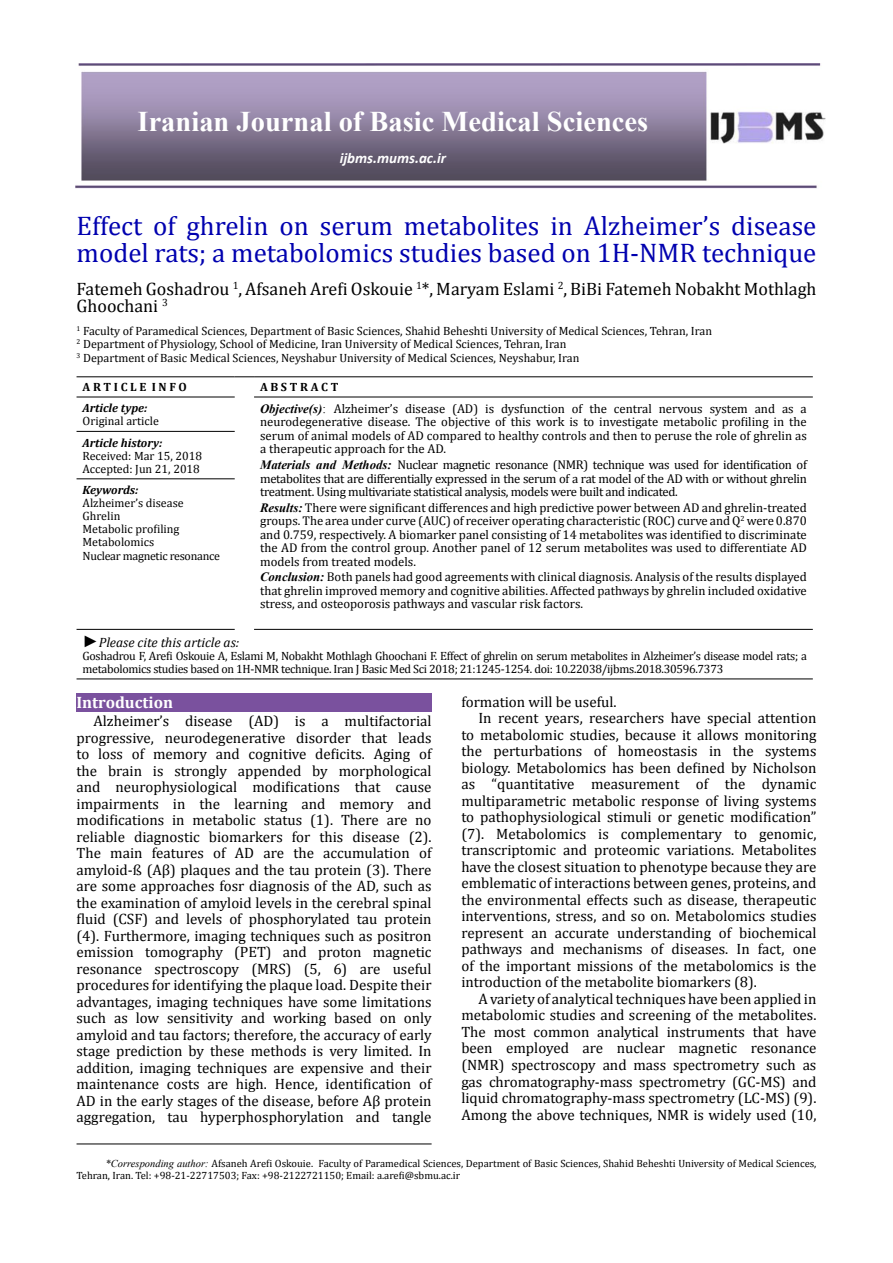
<style>
.page{position:relative;width:893px;height:1263px;background:#fff}
.page>*{position:absolute;margin:0;border:0;box-sizing:border-box;transform-origin:0 0}
.t1{font:700 28.5px "Times New Roman";color:#fff}
.t2{font:27px/27px "Cambria";color:#0000af}
.t3{font:18px/17.2px "Cambria";color:#000}
.t4{font:700 16.5px "Cambria";color:#fff}
.t5{font:15px/16.5px "Cambria";color:#000;text-align:justify}
.t6{font:italic 700 15px "Calibri";color:#fff}
.t7{font:italic 13.5px "Cambria";color:#000}
.t8{font:12.75px/13.5px "Cambria";color:#000;text-align:justify}
.t9{font:12px/13.2px "Cambria";color:#000}
.t10{font:12px/13px "Cambria Math";letter-spacing:-.025em;color:#000}
.t11{font:12px/13px "Cambria Math";color:#000}
.t12{font:italic 700 12px "Cambria";color:#000}
.t13{font:700 12px "Cambria";color:#000}
.t14{font:10.5px/12.6px "Cambria";color:#000}
.s1{font-family:"Times New Roman";font-weight:700;font-style:italic}
.s2{font-family:"Times New Roman"}
.s3{font-family:"Times New Roman";font-size:16.5px}
.s4{font-family:"Times New Roman";font-style:italic}
</style>
<div class="page">
<hr style="left:77px;top:1144px;width:355px;height:1px;background:#000">
<img style="left:75px;top:64px;width:750px;height:125px">
<hr style="left:77px;top:376px;width:158px;height:1px;background:#000">
<svg style="left:235px;top:376px;width:19px;height:1px"></svg>
<hr style="left:254px;top:376px;width:559px;height:1px;background:#000">
<hr style="left:77px;top:397px;width:158px;height:1px;background:#000">
<hr style="left:77px;top:431px;width:158px;height:1px;background:#000">
<hr style="left:254px;top:397px;width:559px;height:1px;background:#000">
<hr style="left:77px;top:478px;width:158px;height:1px;background:#000">
<hr style="left:77px;top:678px;width:158px;height:1px;background:#000">
<svg style="left:235px;top:678px;width:19px;height:1px"></svg>
<hr style="left:254px;top:678px;width:559px;height:1px;background:#000">
<hr style="left:77px;top:629px;width:158px;height:1px;background:#000">
<hr style="left:254px;top:629px;width:559px;height:1px;background:#000">
<div style="left:77px;top:693px;width:355px;height:19px;background:#7a519e"></div>
<h1 class="t1" style="left:138px;top:102px;width:512px">Iranian Journal of Basic Medical Sciences</h1>
<p class="t6" style="left:340px;top:149px;width:108px">ijbms.mums.ac.ir</p>
<h2 class="t2" style="left:77px;top:212px;width:741px">Effect of ghrelin on serum metabolites in Alzheimer’s disease model rats; a metabolomics studies based on 1H-NMR technique</h2>
<p class="t3" style="left:77px;top:280px;width:741px">Fatemeh Goshadrou <sup>1</sup>, Afsaneh Arefi Oskouie <sup>1</sup>*, Maryam Eslami <sup>2</sup>, BiBi Fatemeh Nobakht Mothlagh<br>Ghoochani <sup>3</sup></p>
<p class="t9" style="left:77px;top:324px;width:637px"><sup>1</sup> Faculty of Paramedical Sciences, Department of Basic Sciences, Shahid Beheshti University of Medical Sciences, Tehran, Iran<br><sup>2</sup> Department of Physiology, School of Medicine, Iran University of Medical Sciences, Tehran, Iran<br><sup>3</sup> Department of Basic Medical Sciences, Neyshabur University of Medical Sciences, Neyshabur, Iran</p>
<p class="t13" style="left:83px;top:378px;width:106px">A R T I C L E I N F O</p>
<p class="t13" style="left:260px;top:378px;width:80px">A B S T R A C T</p>
<p class="t12" style="left:83px;top:400px;width:66px">Article type:</p>
<p class="t11" style="left:83px;top:415px;width:78px">Original article</p>
<p class="t8" style="left:260px;top:402px;width:548px"><span class="s1">Objective(s)</span><span class="s2">:</span> Alzheimer’s disease (AD) is dysfunction of the central nervous system and as a neurodegenerative disease. The objective of this work is to investigate metabolic profiling in the serum of animal models of AD compared to healthy controls and then to peruse the role of ghrelin as a therapeutic approach for the AD.</p>
<p class="t8" style="left:260px;top:458px;width:548px"><span class="s1">Materials and Methods:</span> Nuclear magnetic resonance (NMR) technique was used for identification of metabolites that are differentially expressed in the serum of a rat model of the AD with or without ghrelin treatment. Using multivariate statistical analysis, models were built and indicated.</p>
<p class="t8" style="left:260px;top:500px;width:548px"><span class="s1">Results:</span> There were significant differences and high predictive power between AD and ghrelin-treated groups. The area under curve (AUC) of receiver operating characteristic (ROC) curve and Q<sup>2</sup> were 0.870 and 0.759, respectively. A biomarker panel consisting of 14 metabolites was identified to discriminate the AD from the control group. Another panel of 12 serum metabolites was used to differentiate AD models from treated models.</p>
<p class="t8" style="left:260px;top:570px;width:548px"><span class="s1">Conclusion:</span> Both panels had good agreements with clinical diagnosis. Analysis of the results displayed that ghrelin improved memory and cognitive abilities. Affected pathways by ghrelin included oxidative stress, and osteoporosis pathways and vascular risk factors.</p>
<p class="t12" style="left:83px;top:434px;width:81px">Article history:</p>
<p class="t11" style="left:83px;top:449px;width:121px">Received: Mar 15, 2018<br>Accepted: Jun 21, 2018</p>
<p class="t12" style="left:83px;top:482px;width:57px">Keywords:</p>
<p class="t9" style="left:83px;top:496px;width:139px">Alzheimer’s disease<br>Ghrelin<br>Metabolic profiling<br>Metabolomics<br>Nuclear magnetic resonance</p>
<p class="t7" style="left:83px;top:633px;width:158px"><span class="s3">►</span>Please cite this article as:</p>
<p class="t10" style="left:83px;top:649px;width:726px">Goshadrou F, Arefi Oskouie A, Eslami M, Nobakht Mothlagh Ghoochani F. Effect of ghrelin on serum metabolites in Alzheimer’s disease model rats; a metabolomics studies based on 1H-NMR technique. Iran J Basic Med Sci 2018; 21:1245-1254. doi: 10.22038/ijbms.2018.30596.7373</p>
<p class="t4" style="left:77px;top:691px;width:98px">Introduction</p>
<p class="t5" style="left:77px;top:713px;width:357px;text-indent:17px">Alzheimer’s disease (AD) is a multifactorial progressive, neurodegenerative disorder that leads to loss of memory and cognitive deficits. Aging of the brain is strongly appended by morphological and neurophysiological modifications that cause impairments in the learning and memory and modifications in metabolic status (1). There are no reliable diagnostic biomarkers for this disease (2).<br>The main features of AD are the accumulation of amyloid-ß (Aβ) plaques and the tau protein (3). There are some approaches fosr diagnosis of the AD, such as the examination of amyloid levels in the cerebral spinal fluid (CSF) and levels of phosphorylated tau protein (4). Furthermore, imaging techniques such as positron emission tomography (PET) and proton magnetic resonance spectroscopy (MRS) (5, 6) are useful procedures for identifying the plaque load. Despite their advantages, imaging techniques have some limitations such as low sensitivity and working based on only amyloid and tau factors; therefore, the accuracy of early stage prediction by these methods is very limited. In addition, imaging techniques are expensive and their maintenance costs are high. Hence, identification of AD in the early stages of the disease, before Aβ protein aggregation, tau hyperphosphorylation and tangle</p>
<p class="t5" style="left:461px;top:693px;width:157px">formation will be useful.</p>
<p class="t5" style="left:478px;top:710px;width:340px">In recent years, researchers have special attention</p>
<p class="t5" style="left:461px;top:726px;width:357px">to metabolomic studies, because it allows monitoring</p>
<p class="t5" style="left:461px;top:743px;width:357px">the perturbations of homeostasis in the systems</p>
<p class="t5" style="left:461px;top:759px;width:357px">biology. Metabolomics has been defined by Nicholson</p>
<p class="t5" style="left:461px;top:776px;width:357px">as “quantitative measurement of the dynamic</p>
<p class="t5" style="left:461px;top:792px;width:357px">multiparametric metabolic response of living systems</p>
<p class="t5" style="left:461px;top:809px;width:357px">to pathophysiological stimuli or genetic modification”</p>
<p class="t5" style="left:461px;top:825px;width:357px">(7). Metabolomics is complementary to genomic,</p>
<p class="t5" style="left:461px;top:842px;width:357px">transcriptomic and proteomic variations. Metabolites</p>
<p class="t5" style="left:461px;top:858px;width:357px">have the closest situation to phenotype because they are</p>
<p class="t5" style="left:461px;top:875px;width:357px">emblematic of interactions between genes, proteins, and</p>
<p class="t5" style="left:461px;top:891px;width:357px">the environmental effects such as disease, therapeutic</p>
<p class="t5" style="left:461px;top:908px;width:357px">interventions, stress, and so on. Metabolomics studies</p>
<p class="t5" style="left:461px;top:924px;width:357px">represent an accurate understanding of biochemical</p>
<p class="t5" style="left:461px;top:941px;width:357px">pathways and mechanisms of diseases. In fact, one</p>
<p class="t5" style="left:461px;top:957px;width:357px">of the important missions of the metabolomics is the</p>
<p class="t5" style="left:461px;top:974px;width:297px">introduction of the metabolite biomarkers (8).</p>
<p class="t5" style="left:478px;top:990px;width:340px">A variety of analytical techniques have been applied in</p>
<p class="t5" style="left:461px;top:1007px;width:357px">metabolomic studies and screening of the metabolites.</p>
<p class="t5" style="left:461px;top:1023px;width:357px">The most common analytical instruments that have</p>
<p class="t5" style="left:461px;top:1040px;width:357px">been employed are nuclear magnetic resonance</p>
<p class="t5" style="left:461px;top:1056px;width:357px">(NMR) spectroscopy and mass spectrometry such as</p>
<p class="t5" style="left:461px;top:1073px;width:357px">gas chromatography-mass spectrometry (GC-MS) and</p>
<p class="t5" style="left:461px;top:1089px;width:357px">liquid chromatography-mass spectrometry (LC-MS) (9).</p>
<p class="t5" style="left:461px;top:1106px;width:357px">Among the above techniques, NMR is widely used (10,</p>
<p class="t14" style="left:77px;top:1157px;width:741px;text-indent:29px"><span class="s4">*Corresponding author:</span> Afsaneh Arefi Oskouie. Faculty of Paramedical Sciences, Department of Basic Sciences, Shahid Beheshti University of Medical Sciences,<br>Tehran, Iran. Tel: +98-21-22717503; Fax: +98-2122721150; Email: a.arefi@sbmu.ac.ir</p>
</div>
